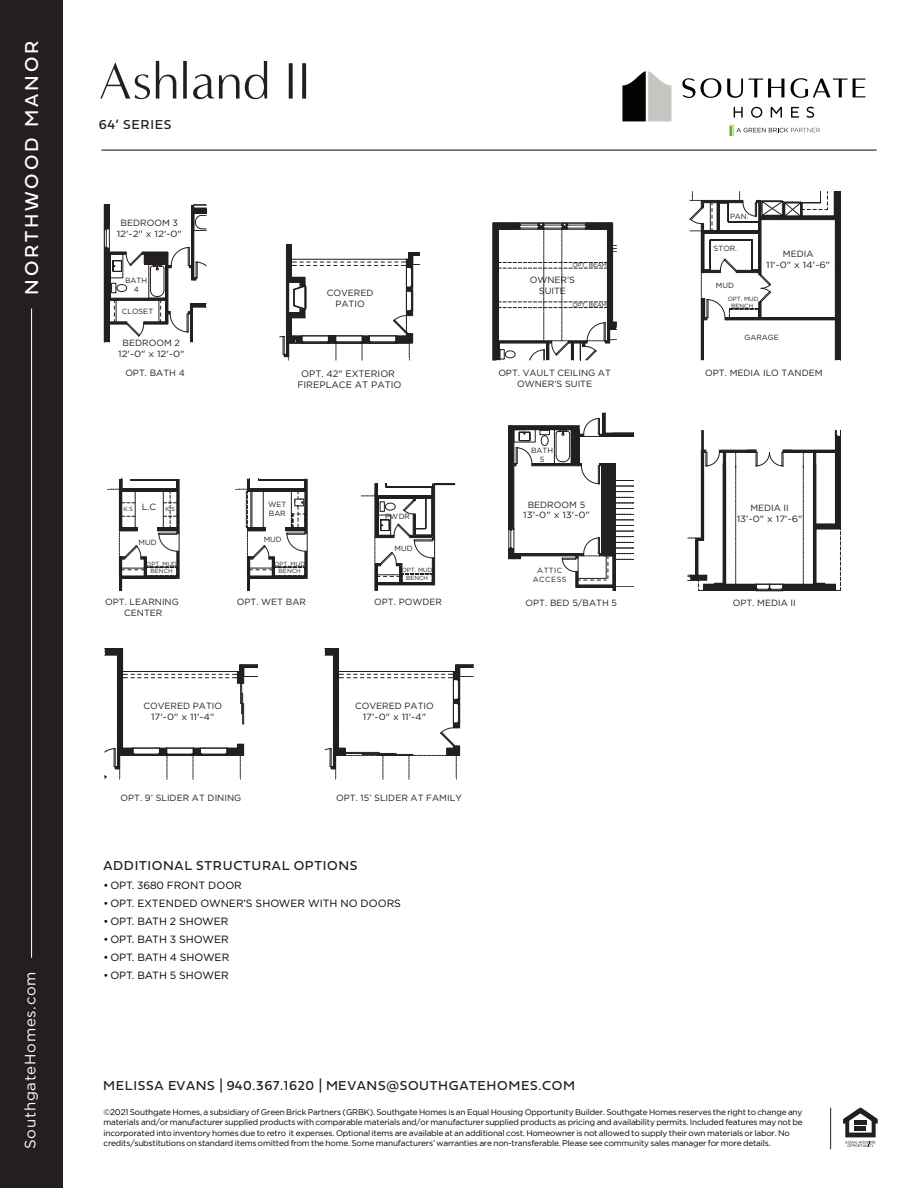
<style>
.page{position:relative;width:918px;height:1188px;background:#fff}
.page>*{position:absolute;margin:0;border:0;box-sizing:border-box;transform-origin:0 0}
.t1{font:52.5px "Minerva Modern";color:#231f20}
.t2{font:19.5px "Fieldwork Geo Regular";letter-spacing:.15em;color:#fff}
.t3{font:15px "Arson Pro";letter-spacing:.05em;color:#fff}
.t4{font:13.5px "Fieldwork Geo Regular";letter-spacing:.05em;color:#231f20}
.t5{font:10.5px "Arson Pro";color:#000}
.t6{font:9.3px/11.2px "Arson Pro";color:#231f20;text-align:center}
.t7{font:9px/10.8px "Arson Pro";color:#231f20;text-align:center}
.t8{font:8.25px/10.5px "Arson Pro";letter-spacing:-.02em;color:#000}
.t9{font:7.5px/9px "Arson Pro";color:#231f20;text-align:center}
.t10{font:7.5px/9px "Arson Pro";letter-spacing:.055em;color:#231f20;text-align:center}
.t11{font:6px/7.2px "Arson Pro";color:#231f20;text-align:center}
</style>
<div class="page">
<div style="left:0;top:0;width:63px;height:1188px;background:#231f20"></div>
<svg style="left:622px;top:71px;width:49px;height:50px"></svg>
<svg style="left:729px;top:125px;width:91px;height:11px"></svg>
<svg style="left:682px;top:78px;width:13px;height:20px"></svg>
<svg style="left:701px;top:78px;width:20px;height:20px"></svg>
<svg style="left:727px;top:79px;width:57px;height:19px"></svg>
<svg style="left:791px;top:78px;width:74px;height:20px"></svg>
<svg style="left:734px;top:107px;width:9px;height:11px"></svg>
<svg style="left:751px;top:107px;width:11px;height:11px"></svg>
<svg style="left:771px;top:107px;width:11px;height:11px"></svg>
<svg style="left:791px;top:107px;width:8px;height:11px"></svg>
<svg style="left:807px;top:107px;width:7px;height:11px"></svg>
<hr style="left:31px;top:308px;width:1px;height:650px;background:#fff">
<svg style="left:493px;top:223px;width:124px;height:137px"></svg>
<div style="left:608px;top:223px;width:5px;height:103px;background:#231f20"></div>
<hr style="left:587px;top:223px;width:22px;height:4px;background:#231f20">
<div style="left:586px;top:223px;width:23px;height:5px;border:1px solid #231f20"></div>
<hr style="left:701px;top:319px;width:3px;height:41px;background:#231f20">
<hr style="left:835px;top:218px;width:3px;height:142px;background:#231f20">
<hr style="left:840px;top:307px;width:1px;height:53px;background:#231f20">
<svg style="left:690px;top:192px;width:151px;height:128px"></svg>
<hr style="left:837px;top:192px;width:3px;height:168px;background:#231f20">
<svg style="left:280px;top:245px;width:140px;height:115px"></svg>
<svg style="left:508px;top:413px;width:126px;height:178px"></svg>
<hr style="left:509px;top:426px;width:3px;height:103px;background:#231f20">
<svg style="left:104px;top:205px;width:102px;height:137px"></svg>
<hr style="left:104px;top:249px;width:3px;height:93px;background:#231f20">
<hr style="left:104px;top:205px;width:4px;height:23px;background:#231f20">
<svg style="left:361px;top:484px;width:94px;height:106px"></svg>
<svg style="left:235px;top:479px;width:73px;height:111px"></svg>
<svg style="left:107px;top:479px;width:73px;height:111px"></svg>
<svg style="left:688px;top:430px;width:153px;height:162px"></svg>
<svg style="left:105px;top:649px;width:153px;height:76px"></svg>
<div style="left:105px;top:649px;width:18px;height:6px;background:#231f20"></div>
<div style="left:117px;top:655px;width:6px;height:100px;background:#231f20"></div>
<svg style="left:104px;top:732px;width:140px;height:47px"></svg>
<div style="left:159px;top:748px;width:7px;height:7px;background:#231f20"></div>
<div style="left:194px;top:748px;width:6px;height:7px;background:#231f20"></div>
<div style="left:227px;top:748px;width:17px;height:7px;background:#231f20"></div>
<div style="left:237px;top:744px;width:7px;height:8px;background:#231f20"></div>
<div style="left:237px;top:672px;width:7px;height:11px;background:#231f20"></div>
<hr style="left:240px;top:665px;width:4px;height:10px;background:#231f20">
<hr style="left:243px;top:665px;width:14px;height:3px;background:#231f20">
<svg style="left:325px;top:649px;width:149px;height:130px"></svg>
<hr style="left:458px;top:665px;width:15px;height:3px;background:#231f20">
<hr style="left:101px;top:150px;width:776px;height:1px;background:#231f20">
<svg style="left:843px;top:1108px;width:35px;height:39px"></svg>
<hr style="left:830px;top:1108px;width:1px;height:41px;background:#231f20">
<p class="t2" style="left:16px;top:295px;width:256px;rotate:-90deg">NORTHWOOD MANOR</p>
<p class="t3" style="left:22px;top:1149px;width:179px;rotate:-90deg">SouthgateHomes.com</p>
<p class="t1" style="left:99px;top:51px;width:214px">Ashland II</p>
<p class="t4" style="left:99px;top:114px;width:74px">64’ SERIES</p>
<p class="t7" style="left:117px;top:218px;width:67px">BEDROOM 3<br>12'-2" x 12'-0"</p>
<p class="t9" style="left:125px;top:275px;width:23px">BATH<br>4</p>
<p class="t9" style="left:122px;top:307px;width:33px">CLOSET</p>
<p class="t7" style="left:118px;top:338px;width:68px">BEDROOM 2<br>12'-0" x 12'-0"</p>
<p class="t7" style="left:125px;top:368px;width:61px">OPT. BATH 4</p>
<p class="t7" style="left:142px;top:502px;width:16px">L.C</p>
<p class="t9" style="left:139px;top:538px;width:20px">MUD</p>
<p class="t11" style="left:146px;top:560px;width:32px">OPT. MUD<br>BENCH</p>
<p class="t11" style="left:123px;top:505px;width:11px">K.S</p>
<p class="t11" style="left:165px;top:505px;width:11px">K.S</p>
<p class="t7" style="left:327px;top:288px;width:48px">COVERED<br>PATIO</p>
<p class="t6" style="left:297px;top:368px;width:106px">OPT. 42" EXTERIOR<br>FIREPLACE AT PATIO</p>
<p class="t9" style="left:268px;top:500px;width:20px;text-align:left">WET<br>BAR</p>
<p class="t9" style="left:264px;top:535px;width:20px">MUD</p>
<p class="t9" style="left:385px;top:512px;width:26px">PWDR</p>
<p class="t9" style="left:395px;top:544px;width:20px">MUD</p>
<p class="t11" style="left:274px;top:560px;width:32px">OPT. MUD<br>BENCH</p>
<p class="t11" style="left:402px;top:567px;width:32px">OPT. MUD<br>BENCH</p>
<p class="t7" style="left:105px;top:597px;width:75px">OPT. LEARNING</p>
<p class="t7" style="left:237px;top:597px;width:71px">OPT. WET BAR</p>
<p class="t7" style="left:124px;top:608px;width:40px">CENTER</p>
<p class="t7" style="left:144px;top:701px;width:80px">COVERED PATIO<br>17'-0" x 11'-4"</p>
<p class="t7" style="left:374px;top:597px;width:69px">OPT. POWDER</p>
<p class="t7" style="left:355px;top:701px;width:80px">COVERED PATIO<br>17'-0" x 11'-4"</p>
<p class="t7" style="left:121px;top:792px;width:122px">OPT. 9’ SLIDER AT DINING</p>
<p class="t7" style="left:336px;top:792px;width:127px">OPT. 15’ SLIDER AT FAMILY</p>
<p class="t4" style="left:104px;top:854px;width:256px">ADDITIONAL STRUCTURAL OPTIONS</p>
<p class="t5" style="left:104px;top:880px;width:140px">• OPT. 3680 FRONT DOOR</p>
<p class="t5" style="left:104px;top:898px;width:299px">• OPT. EXTENDED OWNER’S SHOWER WITH NO DOORS</p>
<p class="t5" style="left:104px;top:916px;width:126px">• OPT. BATH 2 SHOWER</p>
<p class="t5" style="left:104px;top:934px;width:127px">• OPT. BATH 3 SHOWER</p>
<p class="t5" style="left:104px;top:952px;width:127px">• OPT. BATH 4 SHOWER</p>
<p class="t5" style="left:104px;top:970px;width:127px">• OPT. BATH 5 SHOWER</p>
<p class="t11" style="left:573px;top:262px;width:36px">OPT. BEAM</p>
<p class="t11" style="left:573px;top:301px;width:36px">OPT. BEAM</p>
<p class="t7" style="left:530px;top:275px;width:47px">OWNER’S<br>SUITE</p>
<p class="t7" style="left:498px;top:368px;width:114px">OPT. VAULT CEILING AT<br>OWNER’S SUITE</p>
<p class="t9" style="left:531px;top:446px;width:23px">BATH<br>5</p>
<p class="t7" style="left:523px;top:499px;width:68px">BEDROOM 5<br>13'-0" x 13'-0"</p>
<p class="t10" style="left:533px;top:565px;width:35px">ATTIC<br>ACCESS</p>
<p class="t7" style="left:526px;top:597px;width:93px">OPT. BED 5/BATH 5</p>
<p class="t9" style="left:730px;top:212px;width:20px">PAN.</p>
<p class="t9" style="left:714px;top:244px;width:25px">STOR.</p>
<p class="t9" style="left:716px;top:281px;width:20px">MUD</p>
<p class="t11" style="left:728px;top:295px;width:32px">OPT. MUD<br>BENCH</p>
<p class="t7" style="left:766px;top:249px;width:66px">MEDIA<br>11'-0" x 14'-6"</p>
<p class="t9" style="left:745px;top:333px;width:36px">GARAGE</p>
<p class="t7" style="left:705px;top:368px;width:119px">OPT. MEDIA ILO TANDEM</p>
<p class="t7" style="left:737px;top:502px;width:67px">MEDIA II<br>13'-0" x 17'-6"</p>
<p class="t7" style="left:733px;top:597px;width:65px">OPT. MEDIA II</p>
<p class="t4" style="left:103px;top:1075px;width:474px">MELISSA EVANS | 940.367.1620 | MEVANS@SOUTHGATEHOMES.COM</p>
<p class="t8" style="left:104px;top:1107px;width:701px">©2021 Southgate Homes, a subsidiary of Green Brick Partners (GRBK). Southgate Homes is an Equal Housing Opportunity Builder. Southgate Homes reserves the right to change any materials and/or manufacturer supplied products with comparable materials and/or manufacturer supplied products as pricing and availability permits. Included features may not be incorporated into inventory homes due to retro it expenses. Optional items are available at an additional cost. Homeowner is not allowed to supply their own materials or labor. No credits/substitutions on standard items omitted from the home. Some manufacturers’ warranties are non-transferable. Please see community sales manager for more details.</p>
</div>
